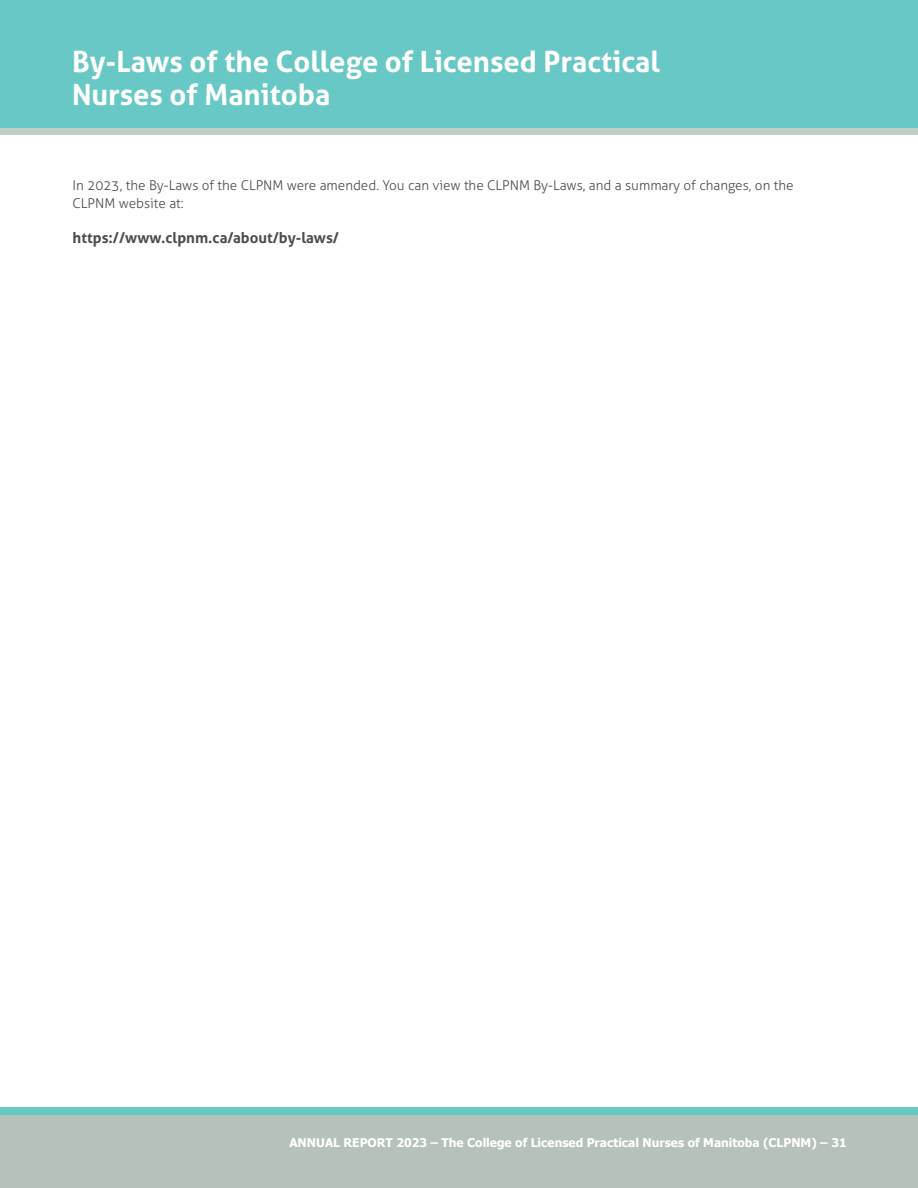
<style>
.page{position:relative;width:918px;height:1188px;background:#fff}
.page>*{position:absolute;margin:0;border:0;box-sizing:border-box;transform-origin:0 0}
.t1{font:700 29.25px/33px "Aller";color:#fff}
.t2{font:700 15px "Aller";color:#4d4d4f}
.t3{font:300 13.5px/18px "Aller";color:#4d4d4f}
.t4{font:700 12px "Tahoma";color:#fff}
</style>
<div class="page">
<div style="left:0;top:1107px;width:918px;height:81px;background:#68c8c6"></div>
<div style="left:0;top:1115px;width:918px;height:73px;background:#b6c1ba"></div>
<div style="left:0;top:0;width:918px;height:134px;background:#c2cdc5"></div>
<div style="left:0;top:0;width:918px;height:128px;background:#68c8c6"></div>
<h1 class="t1" style="left:72px;top:45px;width:590px">By-Laws of the College of Licensed Practical<br>Nurses of Manitoba</h1>
<p class="t3" style="left:73px;top:176px;width:723px">In 2023, the By-Laws of the CLPNM were amended. You can view the CLPNM By-Laws, and a summary of changes, on the<br>CLPNM website at:</p>
<p class="t2" style="left:73px;top:228px;width:268px">https://www.clpnm.ca/about/by-laws/</p>
<p class="t4" style="left:289px;top:1135px;width:559px">ANNUAL REPORT 2023 – The College of Licensed Practical Nurses of Manitoba (CLPNM) – 31</p>
</div>
